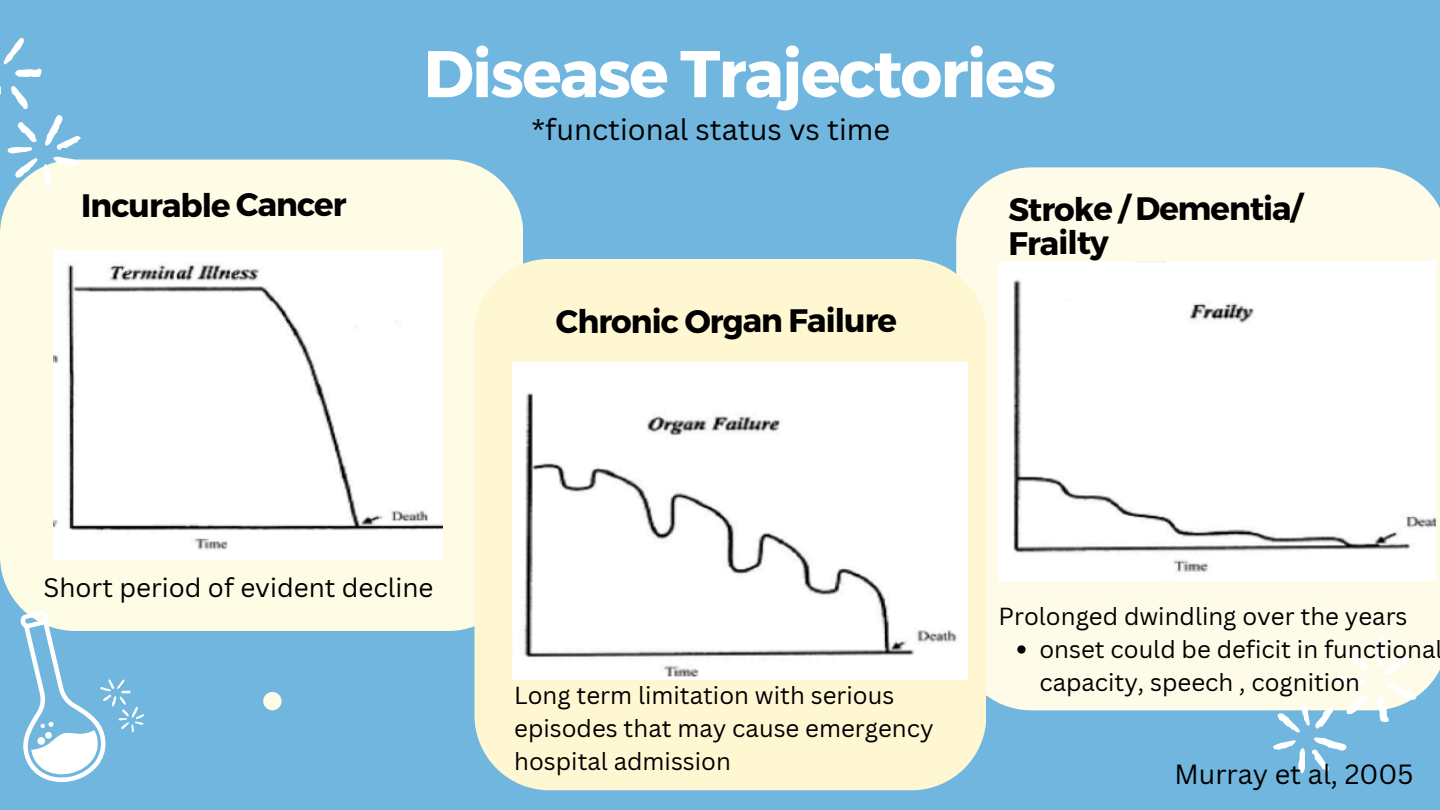
<style>
.page{position:relative;width:1440px;height:810px;background:#70b6de}
.page>*{position:absolute;margin:0;border:0;box-sizing:border-box;transform-origin:0 0}
.t1{font:700 65.8px "Montserrat";letter-spacing:-.03em;color:#fff}
.t2{font:700 32.4px/34.3px "Montserrat";letter-spacing:-.035em;color:#000}
.t3{font:29px "Canva Sans";color:#000}
.t4{font:27px "Canva Sans";color:#000}
.t5{font:26px "Canva Sans";color:#000}
.t6{font:24px/33px "Canva Sans";color:#000}
</style>
<div class="page">
<div style="left:263px;top:692px;width:19px;height:18px;background:#fffce6;border-radius:50%"></div>
<div style="left:0;top:160px;width:523px;height:471px;background:#fffce6"></div>
<div style="left:956px;top:167px;width:484px;height:543px;background:#fffbe9"></div>
<div style="left:474px;top:259px;width:512px;height:531px;background:#fff7d2"></div>
<svg style="left:3px;top:37px;width:39px;height:40px"></svg>
<svg style="left:11px;top:86px;width:17px;height:23px"></svg>
<svg style="left:45px;top:115px;width:36px;height:35px"></svg>
<svg style="left:7px;top:122px;width:31px;height:56px"></svg>
<svg style="left:44px;top:156px;width:34px;height:31px"></svg>
<svg style="left:1272px;top:635px;width:145px;height:139px"></svg>
<svg style="left:0;top:603px;width:144px;height:180px"></svg>
<img style="left:53px;top:250px;width:389px;height:310px">
<img style="left:513px;top:362px;width:454px;height:318px">
<div style="left:999px;top:261px;width:436px;height:320px;background:#fff"></div>
<svg style="left:1017px;top:645px;width:9px;height:9px"></svg>
<p class="t1" style="left:423px;top:31px;width:634px">Disease Trajectories</p>
<h1 class="t2" style="left:81px;top:186px;width:267px">Incurable Cancer</h1>
<h2 class="t3" style="left:532px;top:109px;width:360px">*functional status vs time</h2>
<h3 class="t2" style="left:556px;top:302px;width:343px">Chronic Organ Failure</h3>
<p class="t2" style="left:1008px;top:190px;width:295px">Stroke / Dementia/<br>Frailty</p>
<p class="t5" style="left:44px;top:569px;width:392px">Short period of evident decline</p>
<p class="t6" style="left:514px;top:678px;width:421px">Long term limitation with serious episodes that may cause emergency hospital admission</p>
<p class="t6" style="left:999px;top:599px;width:411px">Prolonged dwindling over the years</p>
<h2 class="t6" style="left:1039px;top:632px;width:405px">onset could be deficit in functional capacity, speech , cognition</h2>
<p class="t4" style="left:1175px;top:755px;width:240px">Murray et al, 2005</p>
</div>
